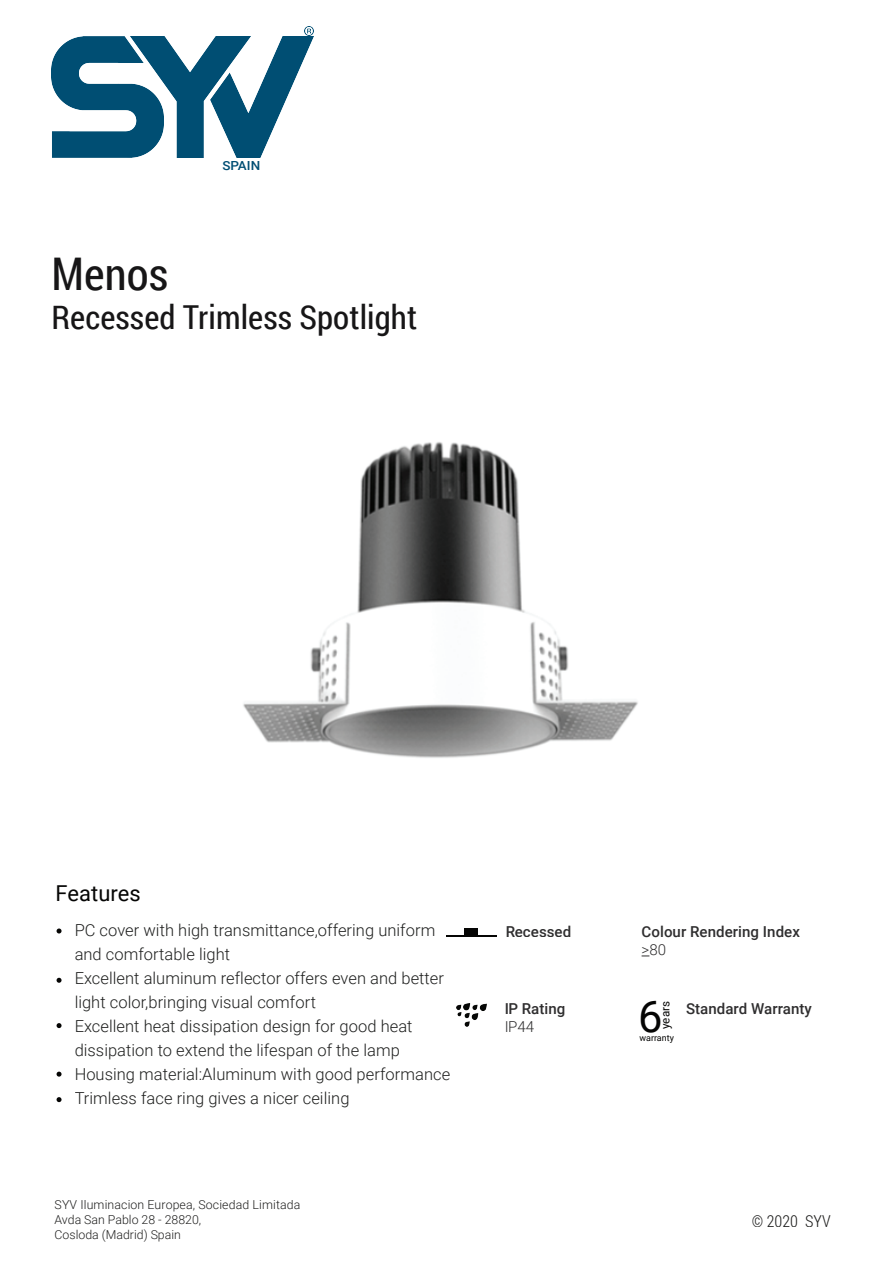
<style>
.page{position:relative;width:893px;height:1263px;background:#fff}
.page>*{position:absolute;margin:0;border:0;box-sizing:border-box;transform-origin:0 0}
.t1{font:45px "Roboto Condensed";letter-spacing:.005em;color:#171617}
.t2{font:43.35px "Roboto";color:#050504}
.t3{font:33px "Roboto Condensed";letter-spacing:.005em;color:#171617}
.t4{font:21.9px "Roboto";letter-spacing:.005em;color:#050504}
.t5{font:300 16.5px/24px "Roboto";letter-spacing:.005em;color:#040504}
.t6{font:300 16.5px "Roboto Condensed";letter-spacing:.005em;color:#050504}
.t7{font:500 15.15px "Roboto";letter-spacing:.005em;color:#171617}
.t8{font:300 15.15px "Roboto";letter-spacing:.005em;color:#171617}
.t9{font:500 12.6px "Roboto";color:#004e74;scale:1.07 1}
.t10{font:300 12.3px/14.9px "Roboto";color:#050504}
.t11{font:11.7px "Roboto";letter-spacing:.005em;color:#050504}
.t12{font:8.85px "Roboto";letter-spacing:.005em;color:#050504}
</style>
<div class="page">
<svg style="left:57px;top:928px;width:5px;height:5px"></svg>
<svg style="left:57px;top:1023px;width:5px;height:5px"></svg>
<svg style="left:57px;top:978px;width:5px;height:5px"></svg>
<img style="left:456px;top:1003px;width:30px;height:23px">
<hr style="left:446px;top:935px;width:50px;height:2px;background:#050504">
<div style="left:464px;top:928px;width:14px;height:8px;background:#050504"></div>
<img style="left:250px;top:37px;width:63px;height:120px">
<img style="left:163px;top:37px;width:87px;height:120px">
<img style="left:52px;top:37px;width:111px;height:120px">
<svg style="left:305px;top:27px;width:8px;height:8px"></svg>
<svg style="left:57px;top:1071px;width:5px;height:6px"></svg>
<svg style="left:57px;top:1097px;width:5px;height:5px"></svg>
<img style="left:243px;top:442px;width:395px;height:316px">
<p class="t9" style="left:222px;top:157px;width:37px">SPAIN</p>
<h1 class="t1" style="left:52px;top:242px;width:118px">Menos</h1>
<h3 class="t3" style="left:52px;top:295px;width:367px">Recessed Trimless Spotlight</h3>
<h3 class="t4" style="left:56px;top:878px;width:87px">Features</h3>
<p class="t5" style="left:75px;top:918px;width:377px">PC cover with high transmittance,offering uniform and comfortable light<br>Excellent aluminum reflector offers even and better light color,bringing visual comfort<br>Excellent heat dissipation design for good heat dissipation to extend the lifespan of the lamp Housing material:Aluminum with good performance Trimless face ring gives a nicer ceiling</p>
<p class="t10" style="left:55px;top:1197px;width:247px">SYV Iluminacion Europea, Sociedad Limitada<br>Avda San Pablo 28 - 28820,<br>Cosloda (Madrid) Spain</p>
<p class="t7" style="left:505px;top:921px;width:67px">Recessed</p>
<p class="t7" style="left:642px;top:921px;width:160px">Colour Rendering Index</p>
<p class="t8" style="left:642px;top:939px;width:26px">&gt;80</p>
<h2 class="t2" style="left:638px;top:986px;width:26px">6</h2>
<p class="t11" style="left:657px;top:1029px;width:29px;rotate:-90deg">years</p>
<p class="t12" style="left:639px;top:1032px;width:36px">warranty</p>
<p class="t7" style="left:504px;top:998px;width:63px">IP Rating</p>
<p class="t7" style="left:686px;top:998px;width:127px">Standard Warranty</p>
<p class="t8" style="left:504px;top:1016px;width:32px">IP44</p>
<p class="t6" style="left:752px;top:1209px;width:81px">© 2020 SYV</p>
</div>
